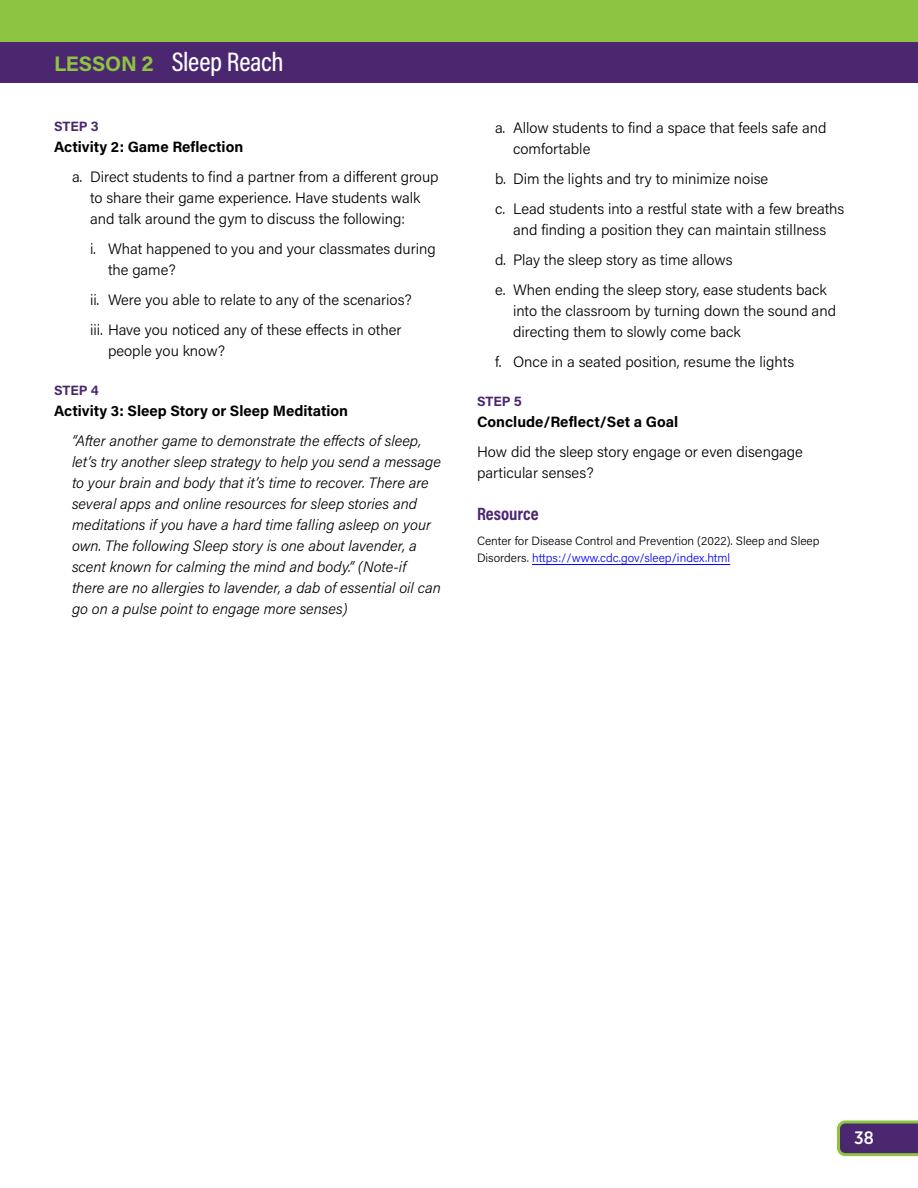
<style>
.page{position:relative;width:918px;height:1188px;background:#fff}
.page>*{position:absolute;margin:0;border:0;box-sizing:border-box;transform-origin:0 0}
.t1{font:500 27px "Acumin Pro Cond";letter-spacing:-.01em;color:#fff}
.t2{font:700 18px "Acumin Pro Cond";color:#4a276f}
.t3{font:500 18px "Gotham Narrow";color:#fff}
.t4{font:300 15px/21px "Acumin Pro";color:#000}
.t5{font:italic 300 15px/21px "Acumin Pro";color:#000}
.t6{font:700 15px "Acumin Pro";color:#000}
.t7{font:700 13.5px "Acumin Pro";letter-spacing:-.005em;color:#4a276f}
.t8{font:300 12px/16.5px "Acumin Pro";color:#000}
.s1{font-family:"Acumin Pro";font-weight:700;font-size:21px;color:#8dc442}
.s2{color:#00f}
</style>
<div class="page">
<svg style="left:837px;top:1120px;width:81px;height:36px;background:#5a4969"></svg>
<div style="left:0;top:41px;width:918px;height:41px;background:#4a276f"></div>
<div style="left:0;top:0;width:918px;height:41px;background:#8dc442"></div>
<hr style="left:532px;top:564px;width:198px;height:1px;background:#00f">
<h1 class="t1" style="left:54px;top:44px;width:231px"><span class="s1">LESSON 2</span> Sleep Reach</h1>
<p class="t7" style="left:54px;top:117px;width:46px">STEP 3</p>
<p class="t6" style="left:54px;top:137px;width:191px">Activity 2: Game Reflection</p>
<p class="t4" style="left:90px;top:166px;width:350px;text-indent:-18px">a. Direct students to find a partner from a different group to share their game experience. Have students walk and talk around the gym to discuss the following:</p>
<p class="t4" style="left:108px;top:238px;width:329px;text-indent:-18px">i. What happened to you and your classmates during the game?</p>
<p class="t4" style="left:90px;top:285px;width:323px;line-height:30px">ii. Were you able to relate to any of the scenarios? iii. Have you noticed any of these effects in other</p>
<p class="t4" style="left:108px;top:340px;width:119px">people you know?</p>
<p class="t7" style="left:54px;top:381px;width:46px">STEP 4</p>
<p class="t6" style="left:54px;top:401px;width:296px">Activity 3: Sleep Story or Sleep Meditation</p>
<p class="t5" style="left:72px;top:430px;width:371px">“After another game to demonstrate the effects of sleep, let’s try another sleep strategy to help you send a message to your brain and body that it’s time to recover. There are several apps and online resources for sleep stories and meditations if you have a hard time falling asleep on your own. The following Sleep story is one about lavender, a scent known for calming the mind and body.” (Note-if there are no allergies to lavender, a dab of essential oil can go on a pulse point to engage more senses)</p>
<p class="t4" style="left:513px;top:116px;width:315px;text-indent:-18px">a. Allow students to find a space that feels safe and comfortable</p>
<p class="t4" style="left:495px;top:163px;width:351px;line-height:30px">b. Dim the lights and try to minimize noise<br>c. Lead students into a restful state with a few breaths</p>
<p class="t4" style="left:495px;top:214px;width:333px;line-height:30px;text-indent:18px">and finding a position they can maintain stillness d. Play the sleep story as time allows<br>e. When ending the sleep story, ease students back</p>
<p class="t4" style="left:513px;top:299px;width:325px">into the classroom by turning down the sound and directing them to slowly come back</p>
<p class="t4" style="left:495px;top:350px;width:301px">f. Once in a seated position, resume the lights</p>
<p class="t7" style="left:477px;top:391px;width:46px">STEP 5</p>
<p class="t6" style="left:477px;top:411px;width:203px">Conclude/Reflect/Set a Goal</p>
<p class="t4" style="left:477px;top:440px;width:327px">How did the sleep story engage or even disengage particular senses?</p>
<p class="t2" style="left:477px;top:501px;width:63px">Resource</p>
<p class="t8" style="left:477px;top:532px;width:344px">Center for Disease Control and Prevention (2022). Sleep and Sleep<br>Disorders. <span class="s2">https://www.cdc.gov/sleep/index.html</span></p>
<p class="t3" style="left:854px;top:1126px;width:21px">38</p>
</div>
